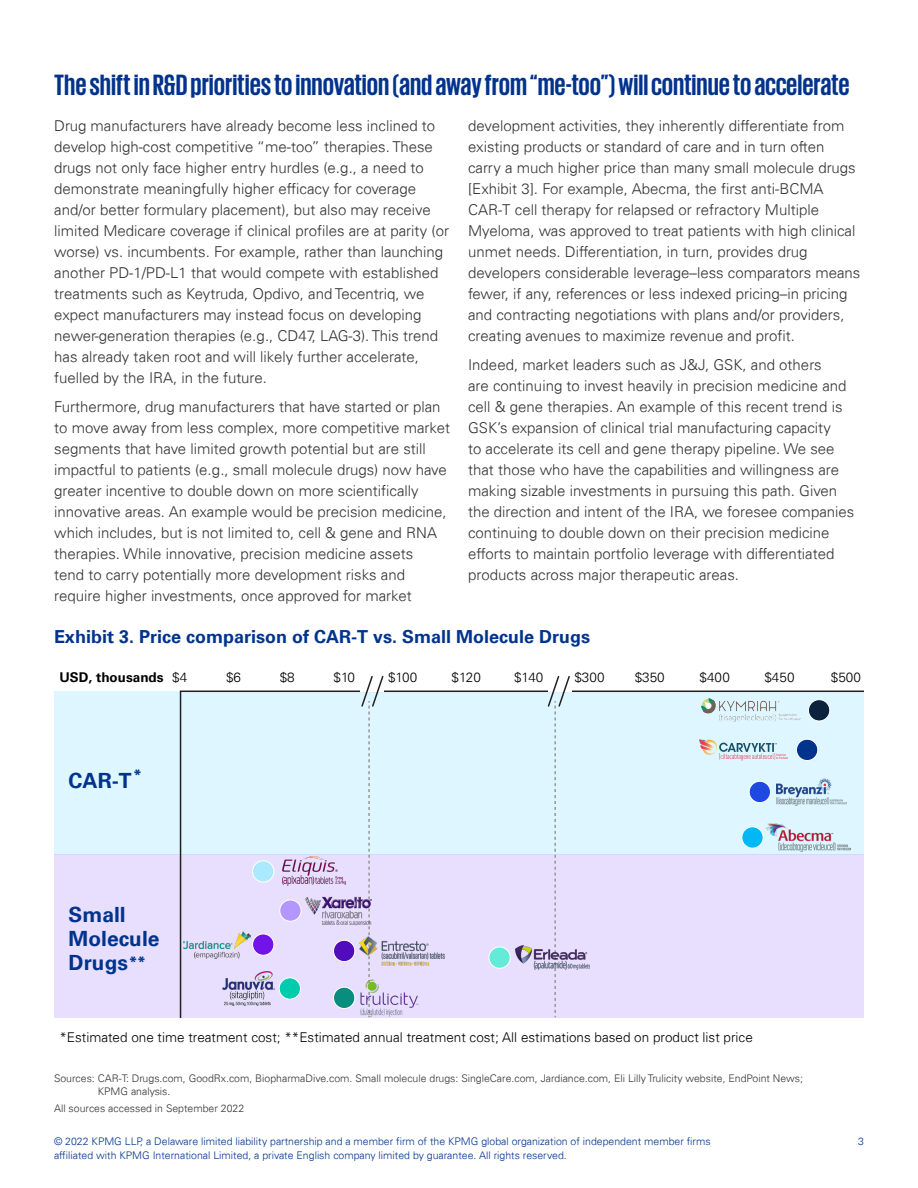
<style>
.page{position:relative;width:918px;height:1188px;background:#fff}
.page>*{position:absolute;margin:0;border:0;box-sizing:border-box;transform-origin:0 0}
.Subhead_20pt_Blue{font:700 30px "KPMG";color:#00338d}
.t1{font:700 21px/24px "Univers";color:#00338c}
.Graph_Title_11pt_Blu{font:700 18px "Univers";color:#00338d}
.Bodycopy_10pt{font:300 15px/21px "Univers 45";color:#333}
.t2{font:300 13.5px "Univers 45";color:#000}
.t3{font:700 13.5px "Univers";color:#000}
.t4{font:300 10.5px "Univers 45";color:#00338d}
.Source_7pt_Gray_1{font:300 10.5px/13.5px "Univers 45";color:#333}
.s1{font-family:"Univers 45";font-weight:300}
</style>
<div class="page">
<div style="left:54px;top:691px;width:810px;height:164px;background:#ddf6ff"></div>
<div style="left:54px;top:855px;width:810px;height:163px;background:#e8dfff"></div>
<svg style="left:179px;top:690px;width:685px;height:328px"></svg>
<div style="left:548px;top:685px;width:24px;height:7px;background:#fff"></div>
<svg style="left:360px;top:675px;width:25px;height:342px"></svg>
<svg style="left:547px;top:675px;width:24px;height:342px"></svg>
<img style="left:223px;top:971px;width:52px;height:35px">
<div style="left:279px;top:978px;width:21px;height:21px;background:#00cbad;border-radius:50%"></div>
<div style="left:279px;top:977px;width:22px;height:23px;border:1px solid #fff;border-radius:50%"></div>
<img style="left:515px;top:946px;width:75px;height:24px">
<div style="left:489px;top:947px;width:21px;height:21px;background:#63ead9;border-radius:50%"></div>
<div style="left:489px;top:947px;width:22px;height:22px;border:1px solid #fff;border-radius:50%"></div>
<img style="left:360px;top:937px;width:85px;height:28px">
<div style="left:334px;top:940px;width:21px;height:22px;background:#510dbc;border-radius:50%"></div>
<div style="left:333px;top:940px;width:22px;height:22px;border:1px solid #fff;border-radius:50%"></div>
<img style="left:184px;top:931px;width:67px;height:27px">
<div style="left:253px;top:934px;width:21px;height:21px;background:#7213e9;border-radius:50%"></div>
<div style="left:252px;top:934px;width:22px;height:22px;border:1px solid #fff;border-radius:50%"></div>
<img style="left:305px;top:896px;width:66px;height:29px">
<div style="left:280px;top:900px;width:21px;height:21px;background:#b396ff;border-radius:50%"></div>
<div style="left:279px;top:900px;width:22px;height:22px;border:1px solid #fff;border-radius:50%"></div>
<img style="left:282px;top:857px;width:64px;height:29px">
<div style="left:253px;top:861px;width:21px;height:21px;background:#abe9ff;border-radius:50%"></div>
<div style="left:252px;top:860px;width:22px;height:22px;border:1px solid #fff;border-radius:50%"></div>
<img style="left:766px;top:823px;width:84px;height:29px">
<div style="left:742px;top:827px;width:21px;height:21px;background:#00b8f5;border-radius:50%"></div>
<div style="left:741px;top:826px;width:23px;height:23px;border:1px solid #fff;border-radius:50%"></div>
<img style="left:777px;top:778px;width:70px;height:28px">
<div style="left:749px;top:781px;width:21px;height:22px;background:#1e49e1;border-radius:50%"></div>
<div style="left:749px;top:781px;width:22px;height:22px;border:1px solid #fff;border-radius:50%"></div>
<svg style="left:699px;top:739px;width:89px;height:21px"></svg>
<div style="left:796px;top:739px;width:22px;height:22px;background:#00338c;border-radius:50%"></div>
<div style="left:796px;top:739px;width:22px;height:22px;border:1px solid #fff;border-radius:50%"></div>
<img style="left:701px;top:699px;width:100px;height:23px">
<div style="left:808px;top:700px;width:22px;height:21px;background:#0c233c;border-radius:50%"></div>
<div style="left:808px;top:699px;width:22px;height:22px;border:1px solid #fff;border-radius:50%"></div>
<div style="left:334px;top:987px;width:21px;height:22px;background:#098d7e;border-radius:50%"></div>
<div style="left:333px;top:987px;width:22px;height:22px;border:1px solid #fff;border-radius:50%"></div>
<img style="left:352px;top:979px;width:75px;height:37px">
<p class="Subhead_20pt_Blue" style="left:54px;top:70px;width:797px">The shift in R&amp;D priorities to innovation (and away from “me-too”) will continue to accelerate</p>
<p class="Bodycopy_10pt" style="left:54px;top:115px;width:396px">Drug manufacturers have already become less inclined to develop high-cost competitive “me-too” therapies. These drugs not only face higher entry hurdles (e.g., a need to demonstrate meaningfully higher efficacy for coverage and/or better formulary placement), but also may receive limited Medicare coverage if clinical profiles are at parity (or worse) vs. incumbents. For example, rather than launching another PD-1/PD-L1 that would compete with established treatments such as Keytruda, Opdivo, and Tecentriq, we expect manufacturers may instead focus on developing newer-generation therapies (e.g., CD47, LAG-3). This trend has already taken root and will likely further accelerate, fuelled by the IRA, in the future.</p>
<p class="Bodycopy_10pt" style="left:54px;top:396px;width:397px">Furthermore, drug manufacturers that have started or plan to move away from less complex, more competitive market segments that have limited growth potential but are still impactful to patients (e.g., small molecule drugs) now have greater incentive to double down on more scientifically innovative areas. An example would be precision medicine, which includes, but is not limited to, cell &amp; gene and RNA therapies. While innovative, precision medicine assets<br>tend to carry potentially more development risks and require higher investments, once approved for market</p>
<p class="Bodycopy_10pt" style="left:468px;top:115px;width:394px">development activities, they inherently differentiate from existing products or standard of care and in turn often carry a much higher price than many small molecule drugs [Exhibit 3]. For example, Abecma, the first anti-BCMA CAR-T cell therapy for relapsed or refractory Multiple Myeloma, was approved to treat patients with high clinical unmet needs. Differentiation, in turn, provides drug developers considerable leverage–less comparators means fewer, if any, references or less indexed pricing–in pricing and contracting negotiations with plans and/or providers, creating avenues to maximize revenue and profit.</p>
<p class="Bodycopy_10pt" style="left:468px;top:354px;width:388px">Indeed, market leaders such as J&amp;J, GSK, and others<br>are continuing to invest heavily in precision medicine and cell &amp; gene therapies. An example of this recent trend is GSK’s expansion of clinical trial manufacturing capacity<br>to accelerate its cell and gene therapy pipeline. We see that those who have the capabilities and willingness are making sizable investments in pursuing this path. Given the direction and intent of the IRA, we foresee companies continuing to double down on their precision medicine efforts to maintain portfolio leverage with differentiated products across major therapeutic areas.</p>
<p class="Graph_Title_11pt_Blu" style="left:54px;top:626px;width:538px">Exhibit 3. Price comparison of CAR-T vs. Small Molecule Drugs</p>
<p class="t3" style="left:59px;top:669px;width:129px">USD, thousands <span class="s1">$4</span></p>
<p class="t2" style="left:226px;top:669px;width:17px">$6</p>
<p class="t2" style="left:280px;top:669px;width:17px">$8</p>
<p class="t2" style="left:334px;top:669px;width:23px">$10</p>
<p class="t2" style="left:388px;top:669px;width:31px">$100</p>
<p class="t2" style="left:452px;top:669px;width:31px">$120</p>
<p class="t2" style="left:514px;top:669px;width:31px">$140</p>
<p class="t2" style="left:574px;top:669px;width:32px">$300</p>
<p class="t2" style="left:635px;top:669px;width:32px">$350</p>
<p class="t2" style="left:700px;top:669px;width:32px">$400</p>
<p class="t2" style="left:764px;top:669px;width:32px">$450</p>
<p class="t2" style="left:831px;top:669px;width:32px">$500</p>
<p class="t1" style="left:69px;top:769px;width:75px">CAR-T<sup>*</sup></p>
<p class="t1" style="left:69px;top:904px;width:92px">Small<br>Molecule<br>Drugs<sup>**</sup></p>
<p class="t2" style="left:59px;top:1029px;width:695px">*Estimated one time treatment cost; **Estimated annual treatment cost; All estimations based on product list price</p>
<p class="Source_7pt_Gray_1" style="left:98px;top:1071px;width:707px;text-indent:-44px">Sources: CAR-T: Drugs.com, GoodRx.com, BiopharmaDive.com. Small molecule drugs: SingleCare.com, Jardiance.com, Eli Lilly Trulicity website, EndPoint News;<br>KPMG analysis.</p>
<p class="Source_7pt_Gray_1" style="left:54px;top:1102px;width:192px">All sources accessed in September 2022</p>
<p class="t4" style="left:54px;top:1135px;width:658px">© 2022 KPMG LLP, a Delaware limited liability partnership and a member firm of the KPMG global organization of independent member firms</p>
<p class="t4" style="left:858px;top:1135px;width:7px">3</p>
<p class="t4" style="left:54px;top:1149px;width:514px">affiliated with KPMG International Limited, a private English company limited by guarantee. All rights reserved.</p>
</div>
